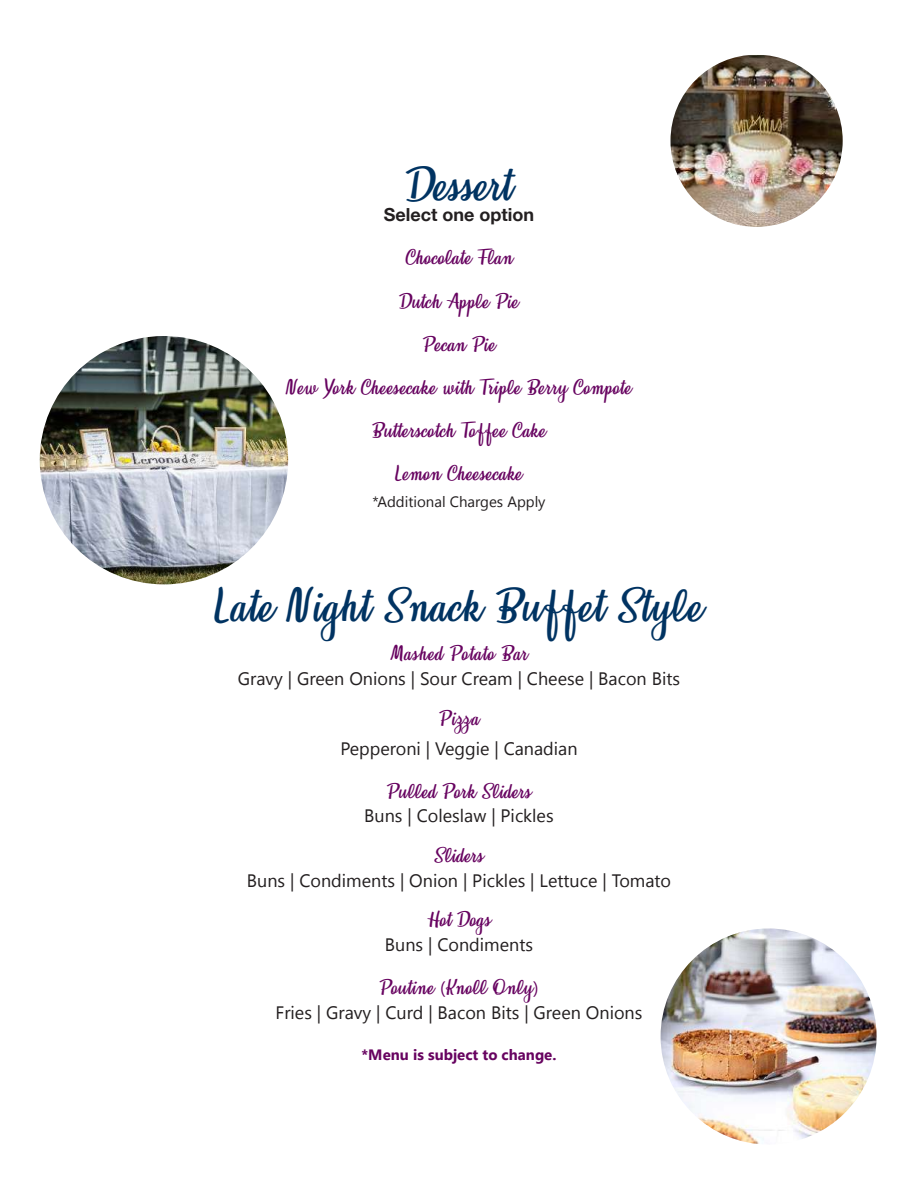
<style>
.page{position:relative;width:918px;height:1188px;background:#fff}
.page>*{position:absolute;margin:0;border:0;box-sizing:border-box;transform-origin:0 0}
.t1{font:40.5px "Honeymoon Personal Use";letter-spacing:.02em;color:#003362}
.t2{font:40.5px "Honeymoon Personal Use";color:#003362}
.t3{font:18px "Khmer UI";color:#231f20}
.t4{font:18px "Honeymoon Personal Use";letter-spacing:.02em;color:#670360}
.t5{font:700 18px "Helvetica Neue";color:#231f20}
.t6{font:18px "Honeymoon Personal Use";letter-spacing:.04em;color:#670360}
.t7{font:15px "Khmer UI";color:#231f20}
.t8{font:700 15px "Khmer UI";color:#670360}
.s1{font-family:"Khmer UI"}
</style>
<div class="page">
<img style="left:661px;top:928px;width:216px;height:216px;border-radius:108px">
<img style="left:670px;top:55px;width:173px;height:172px;border-radius:86px">
<img style="left:40px;top:336px;width:248px;height:248px;border-radius:124px">
<h1 class="t2" style="left:406px;top:162px;width:107px">Dessert</h1>
<p class="t5" style="left:384px;top:201px;width:152px">Select one option</p>
<p class="t4" style="left:405px;top:248px;width:109px">Chocolate Flan</p>
<p class="t4" style="left:400px;top:291px;width:120px">Dutch Apple Pie</p>
<p class="t4" style="left:423px;top:334px;width:74px">Pecan Pie</p>
<p class="t4" style="left:287px;top:377px;width:346px">New York Cheesecake with Triple Berry Compote</p>
<p class="t4" style="left:372px;top:421px;width:175px">Butterscotch Toffee Cake</p>
<p class="t4" style="left:396px;top:464px;width:128px">Lemon Cheesecake</p>
<p class="t7" style="left:372px;top:494px;width:175px">*Additional Charges Apply</p>
<h1 class="t1" style="left:216px;top:583px;width:488px">Late Night Snack Buffet Style</h1>
<p class="t6" style="left:390px;top:644px;width:139px">Mashed Potato Bar</p>
<p class="t3" style="left:238px;top:668px;width:444px">Gravy | Green Onions | Sour Cream | Cheese | Bacon Bits</p>
<p class="t4" style="left:439px;top:708px;width:41px">Pizza</p>
<p class="t3" style="left:340px;top:739px;width:239px">Pepperoni | Veggie | Canadian</p>
<p class="t4" style="left:387px;top:781px;width:146px">Pulled Pork Sliders</p>
<p class="t3" style="left:364px;top:806px;width:191px">Buns | Coleslaw | Pickles</p>
<p class="t4" style="left:435px;top:845px;width:50px">Sliders</p>
<p class="t3" style="left:247px;top:870px;width:426px">Buns | Condiments | Onion | Pickles | Lettuce | Tomato</p>
<p class="t4" style="left:427px;top:910px;width:65px">Hot Dogs</p>
<p class="t3" style="left:385px;top:934px;width:150px">Buns | Condiments</p>
<p class="t4" style="left:379px;top:977px;width:161px">Poutine <span class="s1">(</span>Knoll Only<span class="s1">)</span></p>
<p class="t3" style="left:276px;top:1002px;width:368px">Fries | Gravy | Curd | Bacon Bits | Green Onions</p>
<p class="t8" style="left:362px;top:1046px;width:196px">*Menu is subject to change.</p>
</div>
